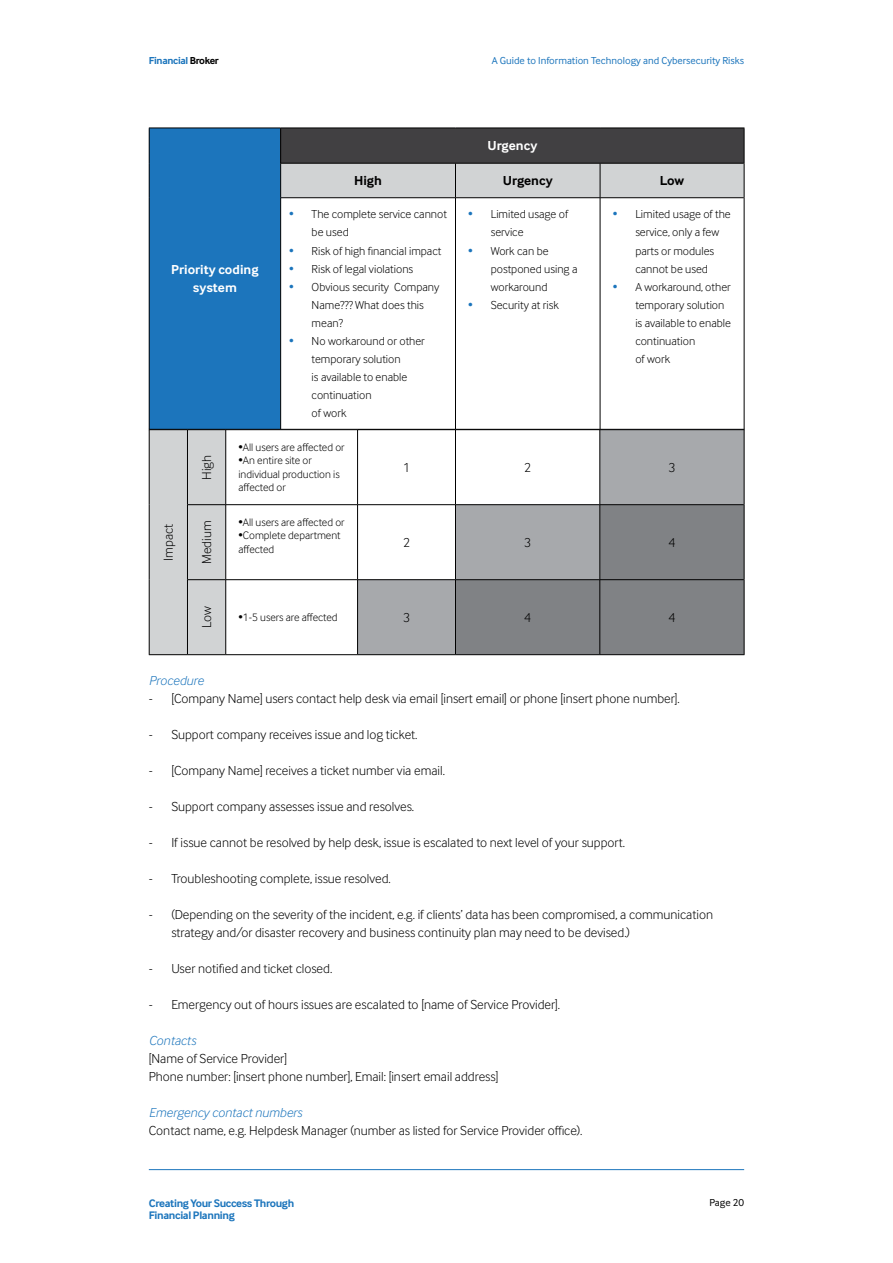
<style>
.page{position:relative;width:893px;height:1263px;background:#fff}
.page>*{position:absolute;margin:0;border:0;box-sizing:border-box;transform-origin:0 0}
.t1{font:300 13.5px/18px "Inter Face";color:#000}
.t2{font:italic 300 13.5px "Inter Face";color:#1c75bc}
.t3{font:700 13.5px/18px "Inter Face";color:#fff;text-align:center}
.t4{font:700 13.5px "Inter Face";color:#000}
.t5{font:300 12px/18px "Inter Face";color:#000}
.t6{font:700 11.4px/11.7px "Inter Face";letter-spacing:-.03em;color:#1c75bc}
.t7{font:300 11.25px/13.5px "Inter Face";color:#000}
.t8{font:10.5px "Inter Face";color:#1c75bc}
.t9{font:700 10.5px "Inter Face";letter-spacing:-.03em;color:#1c75bc}
.t10{font:10.5px "Inter Face";color:#000}
.s1{color:#000}
.s2{color:#1c75bc}
</style>
<div class="page">
<hr style="left:149px;top:1169px;width:595px;height:1px;background:#1c75bc">
<div style="left:149px;top:128px;width:132px;height:301px;background:#1c75bc"></div>
<div style="left:281px;top:128px;width:463px;height:35px;background:#414042"></div>
<div style="left:281px;top:164px;width:463px;height:33px;background:#d1d3d4"></div>
<svg style="left:281px;top:198px;width:463px;height:231px"></svg>
<hr style="left:149px;top:128px;width:132px;height:1px;background:#000">
<hr style="left:149px;top:128px;width:1px;height:35px;background:#000">
<hr style="left:281px;top:128px;width:174px;height:1px;background:#000">
<hr style="left:455px;top:128px;width:145px;height:1px;background:#000">
<hr style="left:600px;top:128px;width:144px;height:1px;background:#000">
<hr style="left:149px;top:163px;width:1px;height:35px;background:#000">
<hr style="left:149px;top:198px;width:1px;height:231px;background:#000">
<hr style="left:280px;top:128px;width:1px;height:35px;background:#000">
<hr style="left:280px;top:163px;width:175px;height:1px;background:#000">
<hr style="left:280px;top:163px;width:1px;height:35px;background:#000">
<hr style="left:455px;top:163px;width:145px;height:1px;background:#000">
<hr style="left:600px;top:163px;width:144px;height:1px;background:#000">
<hr style="left:280px;top:197px;width:175px;height:1px;background:#000">
<hr style="left:280px;top:198px;width:1px;height:231px;background:#000">
<hr style="left:455px;top:197px;width:145px;height:1px;background:#000">
<hr style="left:600px;top:197px;width:144px;height:1px;background:#000">
<hr style="left:744px;top:128px;width:1px;height:35px;background:#000">
<hr style="left:455px;top:163px;width:1px;height:35px;background:#000">
<hr style="left:600px;top:163px;width:1px;height:35px;background:#000">
<hr style="left:744px;top:163px;width:1px;height:35px;background:#000">
<hr style="left:455px;top:198px;width:1px;height:231px;background:#000">
<hr style="left:600px;top:198px;width:1px;height:231px;background:#000">
<hr style="left:744px;top:198px;width:1px;height:231px;background:#000">
<svg style="left:150px;top:430px;width:207px;height:224px"></svg>
<svg style="left:358px;top:430px;width:386px;height:224px"></svg>
<svg style="left:456px;top:505px;width:288px;height:149px;background:#898b8d"></svg>
<hr style="left:149px;top:430px;width:1px;height:75px;background:#000">
<hr style="left:149px;top:505px;width:1px;height:75px;background:#000">
<hr style="left:149px;top:580px;width:1px;height:74px;background:#000">
<hr style="left:149px;top:429px;width:38px;height:1px;background:#000">
<hr style="left:187px;top:429px;width:39px;height:1px;background:#000">
<hr style="left:187px;top:430px;width:1px;height:74px;background:#000">
<hr style="left:226px;top:429px;width:132px;height:1px;background:#000">
<hr style="left:225px;top:430px;width:1px;height:74px;background:#000">
<hr style="left:358px;top:429px;width:97px;height:1px;background:#000">
<hr style="left:357px;top:430px;width:1px;height:74px;background:#000">
<hr style="left:455px;top:429px;width:145px;height:1px;background:#000">
<hr style="left:600px;top:429px;width:144px;height:1px;background:#000">
<hr style="left:187px;top:504px;width:39px;height:1px;background:#000">
<hr style="left:187px;top:505px;width:1px;height:74px;background:#000">
<hr style="left:226px;top:504px;width:132px;height:1px;background:#000">
<hr style="left:225px;top:505px;width:1px;height:74px;background:#000">
<hr style="left:358px;top:504px;width:97px;height:1px;background:#000">
<hr style="left:357px;top:505px;width:1px;height:74px;background:#000">
<hr style="left:455px;top:504px;width:145px;height:1px;background:#000">
<hr style="left:600px;top:504px;width:144px;height:1px;background:#000">
<hr style="left:187px;top:579px;width:39px;height:1px;background:#000">
<hr style="left:187px;top:580px;width:1px;height:74px;background:#000">
<hr style="left:226px;top:579px;width:132px;height:1px;background:#000">
<hr style="left:225px;top:580px;width:1px;height:74px;background:#000">
<hr style="left:358px;top:579px;width:97px;height:1px;background:#000">
<hr style="left:357px;top:580px;width:1px;height:74px;background:#000">
<hr style="left:455px;top:579px;width:145px;height:1px;background:#000">
<hr style="left:600px;top:579px;width:144px;height:1px;background:#000">
<hr style="left:149px;top:654px;width:38px;height:1px;background:#000">
<hr style="left:187px;top:654px;width:39px;height:1px;background:#000">
<hr style="left:226px;top:654px;width:132px;height:1px;background:#000">
<hr style="left:358px;top:654px;width:97px;height:1px;background:#000">
<hr style="left:455px;top:654px;width:145px;height:1px;background:#000">
<hr style="left:600px;top:654px;width:144px;height:1px;background:#000">
<hr style="left:455px;top:430px;width:1px;height:74px;background:#000">
<hr style="left:599px;top:430px;width:1px;height:74px;background:#000">
<hr style="left:744px;top:430px;width:1px;height:75px;background:#000">
<hr style="left:455px;top:505px;width:1px;height:74px;background:#000">
<hr style="left:599px;top:505px;width:1px;height:74px;background:#000">
<hr style="left:744px;top:505px;width:1px;height:75px;background:#000">
<hr style="left:455px;top:580px;width:1px;height:74px;background:#000">
<hr style="left:599px;top:580px;width:1px;height:74px;background:#000">
<hr style="left:744px;top:580px;width:1px;height:74px;background:#000">
<p class="t9" style="left:149px;top:54px;width:71px">Financial <span class="s1">Broker</span></p>
<p class="t3" style="left:171px;top:261px;width:89px">Priority coding system</p>
<p class="t8" style="left:492px;top:55px;width:254px">A Guide to Information Technology and Cybersecurity Risks</p>
<p class="t3" style="left:487px;top:136px;width:51px">Urgency</p>
<p class="t4" style="left:354px;top:173px;width:29px">High</p>
<p class="t4" style="left:503px;top:173px;width:51px">Urgency</p>
<p class="t4" style="left:660px;top:173px;width:26px">Low</p>
<p class="t5" style="left:312px;top:205px;width:137px;text-indent:-22px"><span class="s2">•</span> The complete service cannot be used</p>
<p class="t5" style="left:289px;top:241px;width:154px"><span class="s2">•</span> Risk of high financial impact</p>
<p class="t5" style="left:289px;top:259px;width:126px"><span class="s2">•</span> Risk of legal violations</p>
<p class="t5" style="left:312px;top:277px;width:129px;text-indent:-22px"><span class="s2">•</span> Obvious security Company<br>Name??? What does this mean?</p>
<p class="t5" style="left:312px;top:331px;width:115px;text-indent:-22px"><span class="s2">•</span> No workaround or other temporary solution<br>is available to enable continuation<br>of work</p>
<p class="t5" style="left:491px;top:205px;width:79px;text-indent:-22px"><span class="s2">•</span> Limited usage of service</p>
<p class="t5" style="left:491px;top:241px;width:88px;text-indent:-22px"><span class="s2">•</span> Work can be postponed using a workaround</p>
<p class="t5" style="left:468px;top:295px;width:92px"><span class="s2">•</span> Security at risk</p>
<p class="t5" style="left:635px;top:205px;width:97px;text-indent:-22px"><span class="s2">•</span> Limited usage of the service, only a few parts or modules cannot be used</p>
<p class="t5" style="left:635px;top:277px;width:97px;text-indent:-22px"><span class="s2">•</span> A workaround, other temporary solution is available to enable continuation<br>of work</p>
<p class="t1" style="left:159px;top:561px;width:38px;rotate:-90deg">Impact</p>
<p class="t1" style="left:197px;top:480px;width:26px;rotate:-90deg">High</p>
<p class="t7" style="left:238px;top:440px;width:108px">•All users are affected or</p>
<p class="t7" style="left:238px;top:454px;width:103px">•An entire site or individual production is affected or</p>
<p class="t1" style="left:403px;top:458px;width:8px">1</p>
<p class="t1" style="left:524px;top:458px;width:8px">2</p>
<p class="t1" style="left:668px;top:458px;width:8px">3</p>
<p class="t1" style="left:197px;top:564px;width:45px;rotate:-90deg">Medium</p>
<p class="t7" style="left:238px;top:515px;width:108px">•All users are affected or</p>
<p class="t7" style="left:238px;top:529px;width:104px">•Complete department affected</p>
<p class="t1" style="left:403px;top:533px;width:8px">2</p>
<p class="t1" style="left:524px;top:533px;width:8px">3</p>
<p class="t1" style="left:668px;top:533px;width:8px">4</p>
<p class="t1" style="left:197px;top:628px;width:23px;rotate:-90deg">Low</p>
<p class="t7" style="left:238px;top:610px;width:101px">•1-5 users are affected</p>
<p class="t1" style="left:403px;top:608px;width:8px">3</p>
<p class="t1" style="left:524px;top:608px;width:8px">4</p>
<p class="t1" style="left:668px;top:608px;width:8px">4</p>
<p class="t2" style="left:149px;top:673px;width:56px">Procedure</p>
<p class="t1" style="left:149px;top:689px;width:533px">- [Company Name] users contact help desk via email [insert email] or phone [insert phone number].</p>
<p class="t1" style="left:149px;top:725px;width:270px">- Support company receives issue and log ticket.</p>
<p class="t1" style="left:149px;top:761px;width:298px">- [Company Name] receives a ticket number via email.</p>
<p class="t1" style="left:149px;top:797px;width:267px">- Support company assesses issue and resolves.</p>
<p class="t1" style="left:149px;top:833px;width:478px">- If issue cannot be resolved by help desk, issue is escalated to next level of your support.</p>
<p class="t1" style="left:149px;top:869px;width:244px">- Troubleshooting complete, issue resolved.</p>
<p class="t1" style="left:171px;top:905px;width:543px;text-indent:-23px">- (Depending on the severity of the incident, e.g. if clients’ data has been compromised, a communication strategy and/or disaster recovery and business continuity plan may need to be devised.)</p>
<p class="t1" style="left:149px;top:959px;width:185px">- User notified and ticket closed.</p>
<p class="t1" style="left:149px;top:995px;width:413px">- Emergency out of hours issues are escalated to [name of Service Provider].</p>
<p class="t2" style="left:149px;top:1033px;width:49px">Contacts</p>
<p class="t1" style="left:149px;top:1049px;width:351px">[Name of Service Provider]<br>Phone number: [insert phone number], Email: [insert email address]</p>
<p class="t2" style="left:149px;top:1105px;width:155px">Emergency contact numbers</p>
<p class="t1" style="left:149px;top:1121px;width:435px">Contact name, e.g. Helpdesk Manager (number as listed for Service Provider office).</p>
<p class="t6" style="left:149px;top:1197px;width:147px">Creating Your Success Through<br>Financial Planning</p>
<p class="t10" style="left:709px;top:1197px;width:36px">Page 20</p>
</div>
